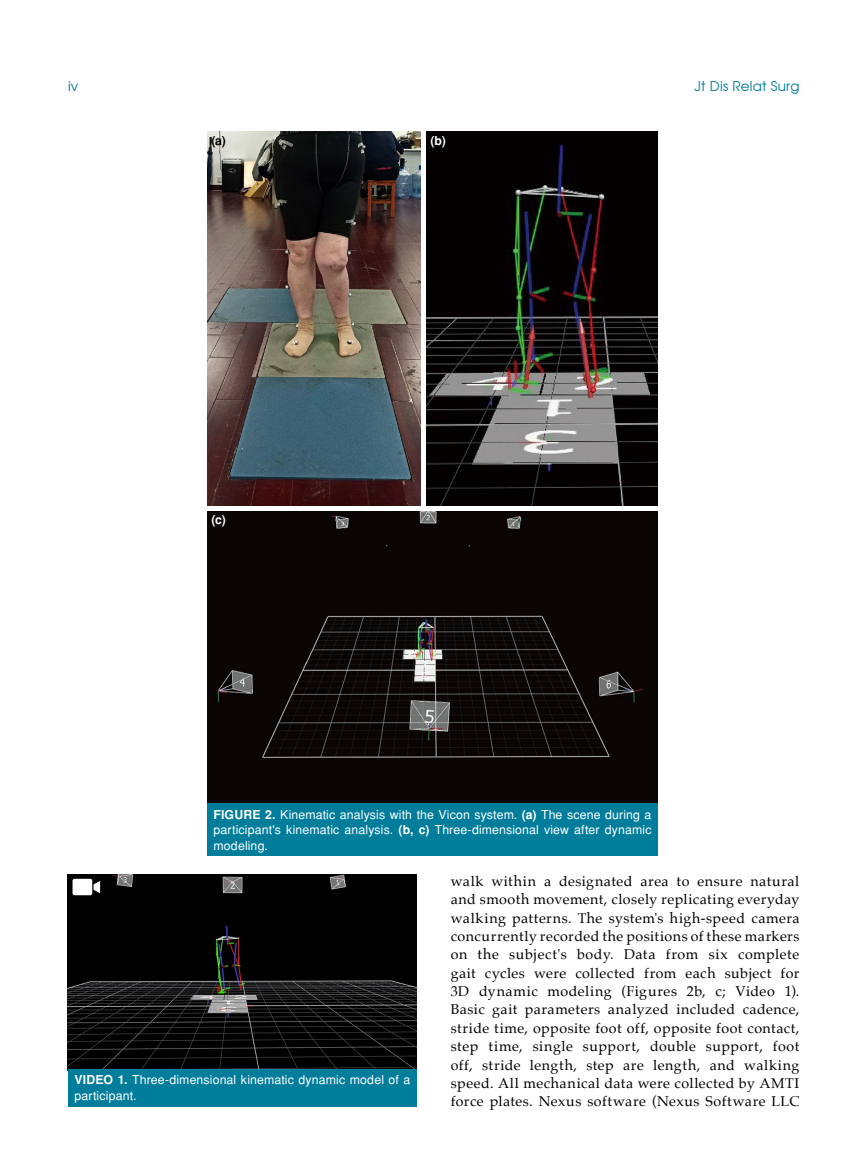
<style>
.page{position:relative;width:859px;height:1170px;background:#fff}
.page>*{position:absolute;margin:0;border:0;box-sizing:border-box;transform-origin:0 0}
.t1{font:14.25px/18.3px "Palatino";letter-spacing:.035em;color:#000;text-align:justify}
.t2{font:13.5px "Avant Garde Tr";letter-spacing:.015em;color:#007d9a}
.t3{font:12.3px/15.3px "Helvetica Normal Tr";letter-spacing:.01em;color:#fff;text-align:justify}
.t4{font:700 12.3px "Helvetica Tr";color:#fff}
.t5{font:700 12.3px "Helvetica Tr";color:#000}
.s1{font-family:"Helvetica Tr";font-weight:700}
</style>
<div class="page">
<img style="left:207px;top:132px;width:451px;height:671px">
<div style="left:207px;top:803px;width:451px;height:53px;background:#007d9a"></div>
<div style="left:421px;top:131px;width:5px;height:376px;background:#fff"></div>
<hr style="left:205px;top:506px;width:454px;height:4px;background:#fff">
<img style="left:68px;top:874px;width:349px;height:194px">
<div style="left:68px;top:1068px;width:349px;height:38px;background:#007d9a"></div>
<div style="left:73px;top:878px;width:19px;height:17px;background:#fff;border-radius:2px"></div>
<svg style="left:94px;top:880px;width:6px;height:13px"></svg>
<p class="t2" style="left:68px;top:77px;width:12px">iv</p>
<p class="t2" style="left:694px;top:77px;width:106px">Jt Dis Relat Surg</p>
<p class="t5" style="left:211px;top:133px;width:16px">(a)</p>
<p class="t4" style="left:211px;top:512px;width:16px">(c)</p>
<p class="t4" style="left:430px;top:133px;width:17px">(b)</p>
<p class="t3" style="left:213px;top:807px;width:439px"><span class="s1">FIGURE 2.</span> Kinematic analysis with the Vicon system. <span class="s1">(a)</span> The scene during a participant's kinematic analysis. <span class="s1">(b, c)</span> Three-dimensional view after dynamic modeling.</p>
<p class="t3" style="left:74px;top:1072px;width:337px"><span class="s1">VIDEO 1.</span> Three-dimensional kinematic dynamic model of a participant.</p>
<p class="t1" style="left:451px;top:871px;width:350px">walk within a designated area to ensure natural and smooth movement, closely replicating everyday walking patterns. The system's high-speed camera concurrently recorded the positions of these markers on the subject's body. Data from six complete gait cycles were collected from each subject for 3D dynamic modeling (Figures 2b, c; Video 1).<br>Basic gait parameters analyzed included cadence, stride time, opposite foot off, opposite foot contact, step time, single support, double support, foot off, stride length, step are length, and walking speed. All mechanical data were collected by AMTI force plates. Nexus software (Nexus Software LLC</p>
</div>
